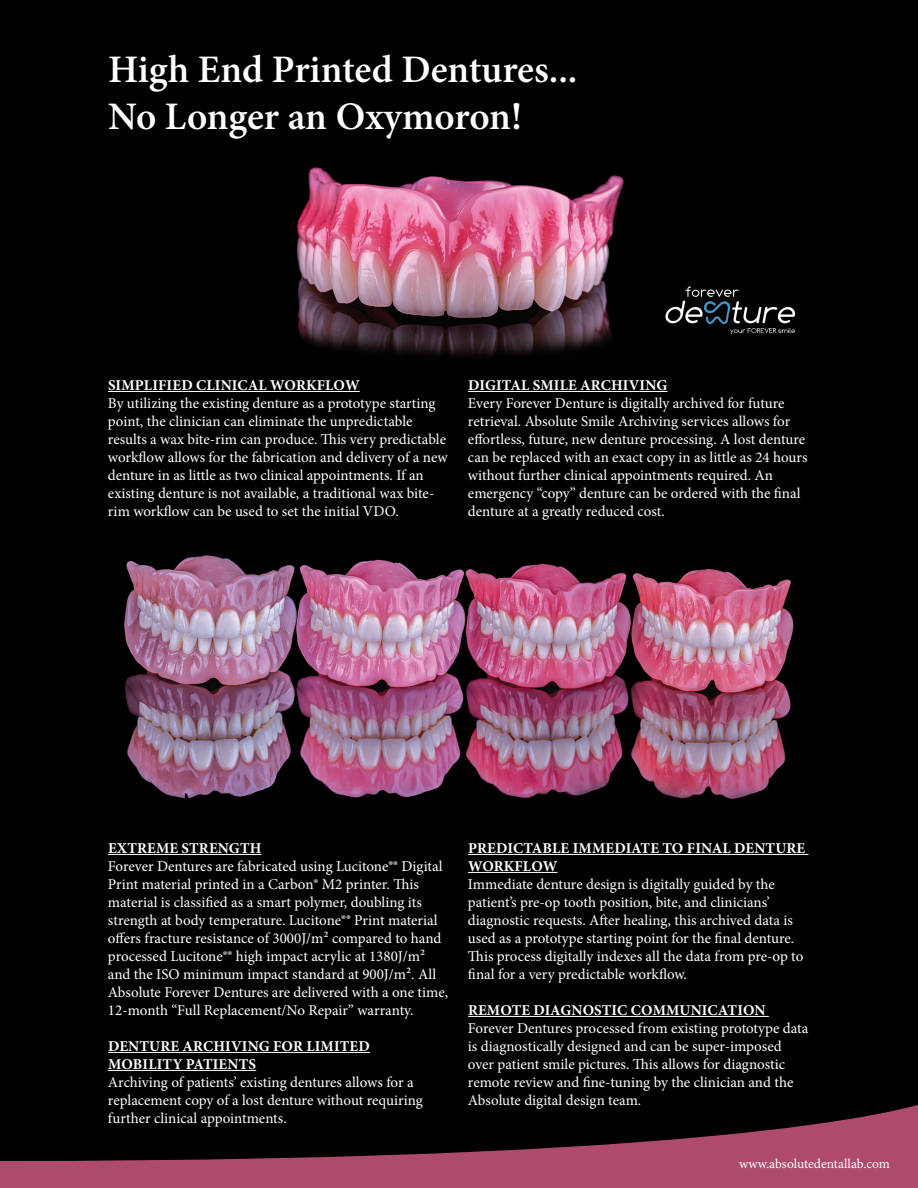
<style>
.page{position:relative;width:918px;height:1188px;background:#000}
.page>*{position:absolute;margin:0;border:0;box-sizing:border-box;transform-origin:0 0}
.t1{font:600 39px/46.8px "Minion Pro";letter-spacing:-.005em;color:#fff}
.t2{font:15px/18px "Minion Pro";color:#fff}
.t3{font:700 15px/18px "Minion Pro";letter-spacing:.01em;color:#fff}
.t4{font:13.5px "Minion Pro";color:#fff}
</style>
<div class="page">
<svg style="left:0;top:1105px;width:918px;height:83px"></svg>
<img style="left:124px;top:555px;width:670px;height:244px">
<img style="left:296px;top:167px;width:328px;height:190px">
<img style="left:665px;top:286px;width:131px;height:48px">
<hr style="left:108px;top:391px;width:252px;height:1px;background:#fff">
<hr style="left:468px;top:391px;width:200px;height:1px;background:#fff">
<hr style="left:108px;top:854px;width:154px;height:1px;background:#fff">
<hr style="left:108px;top:1052px;width:262px;height:1px;background:#fff">
<hr style="left:108px;top:1070px;width:148px;height:1px;background:#fff">
<hr style="left:468px;top:854px;width:341px;height:1px;background:#fff">
<hr style="left:468px;top:872px;width:90px;height:1px;background:#fff">
<hr style="left:468px;top:1016px;width:301px;height:1px;background:#fff">
<p class="t1" style="left:108px;top:46px;width:471px">High End Printed Dentures...<br>No Longer an Oxymoron!</p>
<p class="t3" style="left:108px;top:376px;width:253px">SIMPLIFIED CLINICAL WORKFLOW</p>
<p class="t2" style="left:108px;top:394px;width:341px">By utilizing the existing denture as a prototype starting point, the clinician can eliminate the unpredictable results a wax bite-rim can produce. This very predictable workflow allows for the fabrication and delivery of a new denture in as little as two clinical appointments. If an existing denture is not available, a traditional wax bite&shy;rim workflow can be used to set the initial VDO.</p>
<p class="t3" style="left:468px;top:376px;width:201px">DIGITAL SMILE ARCHIVING</p>
<p class="t2" style="left:468px;top:394px;width:341px">Every Forever Denture is digitally archived for future retrieval. Absolute Smile Archiving services allows for effortless, future, new denture processing. A lost denture can be replaced with an exact copy in as little as 24 hours without further clinical appointments required. An emergency “copy” denture can be ordered with the final denture at a greatly reduced cost.</p>
<p class="t3" style="left:108px;top:839px;width:155px">EXTREME STRENGTH</p>
<p class="t2" style="left:108px;top:857px;width:342px">Forever Dentures are fabricated using Lucitone®® Digital Print material printed in a Carbon® M2 printer. This material is classified as a smart polymer, doubling its strength at body temperature. Lucitone®® Print material offers fracture resistance of 3000J/m² compared to hand processed Lucitone®® high impact acrylic at 1380J/m² and the ISO minimum impact standard at 900J/m². All Absolute Forever Dentures are delivered with a one time, 12-month “Full Replacement/No Repair” warranty.</p>
<p class="t3" style="left:108px;top:1037px;width:263px">DENTURE ARCHIVING FOR LIMITED<br>MOBILITY PATIENTS</p>
<p class="t2" style="left:108px;top:1073px;width:316px">Archiving of patients’ existing dentures allows for a replacement copy of a lost denture without requiring further clinical appointments.</p>
<p class="t3" style="left:468px;top:839px;width:339px">PREDICTABLE IMMEDIATE TO FINAL DENTURE<br>WORKFLOW</p>
<p class="t2" style="left:468px;top:875px;width:337px">Immediate denture design is digitally guided by the patient’s pre-op tooth position, bite, and clinicians’ diagnostic requests. After healing, this archived data is used as a prototype starting point for the final denture.<br>This process digitally indexes all the data from pre-op to final for a very predictable workflow.</p>
<p class="t3" style="left:468px;top:1001px;width:299px">REMOTE DIAGNOSTIC COMMUNICATION</p>
<p class="t2" style="left:468px;top:1019px;width:342px">Forever Dentures processed from existing prototype data is diagnostically designed and can be super-imposed over patient smile pictures. This allows for diagnostic remote review and fine-tuning by the clinician and the Absolute digital design team.</p>
<p class="t4" style="left:739px;top:1154px;width:152px">www.absolutedentallab.com</p>
</div>
